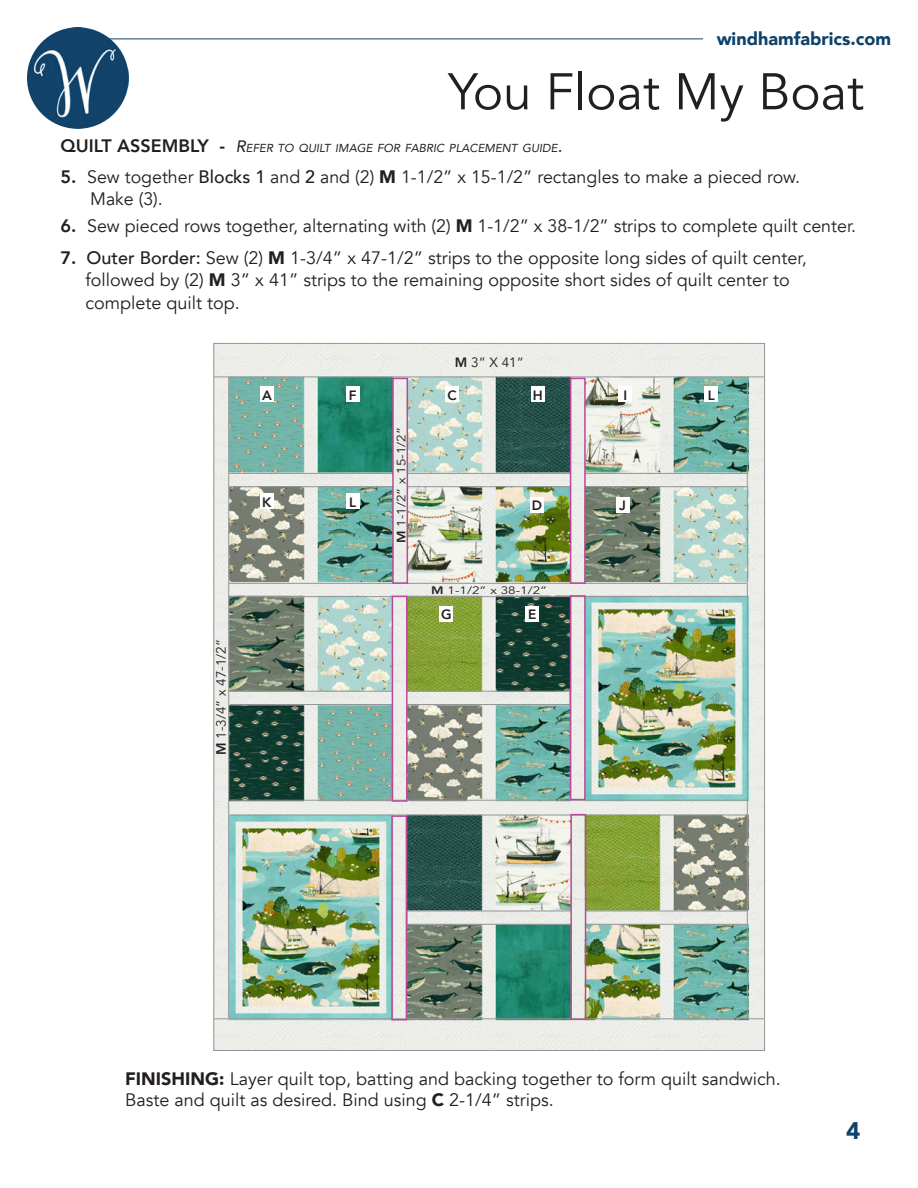
<style>
.page{position:relative;width:918px;height:1188px;background:#fff}
.page>*{position:absolute;margin:0;border:0;box-sizing:border-box;transform-origin:0 0}
.t1{font:51px "Avenir";color:#231f20}
.t2{font:900 24px "Avenir";color:#0d426a}
.t3{font:18px/22.5px "Avenir";color:#231f20}
.t4{font:900 18px "Avenir";color:#0d426a}
.t5{font:13.5px "Avenir";color:#231f20}
.t6{font:800 13.5px "Avenir";color:#231f20}
.t7{font:12.15px "Avenir";color:#231f20;scale:1.11 1}
.t8{font:italic 11.55px "Avenir";color:#231f20}
.t9{font:10.8px "Avenir";color:#231f20;scale:1.25 1}
.s1{font-weight:800;font-style:normal;font-size:18px}
.s2{font-size:16.5px}
.s3{font-weight:800}
.s4{font-weight:500}
.s5{font-weight:900}
</style>
<div class="page">
<img style="left:27px;top:27px;width:102px;height:102px;border-radius:51px">
<hr style="left:109px;top:39px;width:594px;height:1px;background:#0d426a">
<img style="left:214px;top:345px;width:551px;height:704px">
<div style="left:346px;top:387px;width:13px;height:15px;background:#fff"></div>
<div style="left:260px;top:387px;width:14px;height:15px;background:#fff"></div>
<div style="left:346px;top:494px;width:13px;height:15px;background:#fff"></div>
<div style="left:260px;top:494px;width:14px;height:15px;background:#fff"></div>
<div style="left:531px;top:387px;width:14px;height:15px;background:#fff"></div>
<div style="left:446px;top:387px;width:13px;height:15px;background:#fff"></div>
<div style="left:705px;top:387px;width:13px;height:15px;background:#fff"></div>
<div style="left:619px;top:387px;width:13px;height:15px;background:#fff"></div>
<div style="left:616px;top:497px;width:13px;height:15px;background:#fff"></div>
<div style="left:530px;top:497px;width:14px;height:15px;background:#fff"></div>
<div style="left:525px;top:606px;width:14px;height:16px;background:#fff"></div>
<div style="left:440px;top:606px;width:13px;height:16px;background:#fff"></div>
<div style="left:213px;top:343px;width:552px;height:34px;border:1px solid #939598"></div>
<hr style="left:228px;top:378px;width:1px;height:640px;background:#939598">
<hr style="left:764px;top:378px;width:1px;height:640px;background:#939598">
<div style="left:213px;top:1018px;width:552px;height:33px;border:1px solid #939598"></div>
<hr style="left:213px;top:378px;width:1px;height:640px;background:#939598">
<hr style="left:747px;top:378px;width:1px;height:640px;background:#939598">
<hr style="left:229px;top:486px;width:518px;height:1px;background:#939598">
<hr style="left:229px;top:473px;width:518px;height:1px;background:#939598">
<hr style="left:229px;top:596px;width:518px;height:1px;background:#939598">
<hr style="left:229px;top:583px;width:518px;height:1px;background:#939598">
<hr style="left:230px;top:815px;width:518px;height:1px;background:#939598">
<hr style="left:230px;top:800px;width:518px;height:1px;background:#939598">
<div style="left:407px;top:911px;width:340px;height:14px;border:1px solid #939598"></div>
<div style="left:230px;top:691px;width:340px;height:14px;border:1px solid #939598"></div>
<div style="left:570px;top:595px;width:16px;height:205px;border:2px solid #ba499b"></div>
<div style="left:391px;top:815px;width:16px;height:206px;border:2px solid #ba499b"></div>
<img style="left:395px;top:669px;width:10px;height:51px">
<div style="left:392px;top:596px;width:16px;height:206px;border:2px solid #ba499b"></div>
<img style="left:395px;top:451px;width:10px;height:51px">
<div style="left:392px;top:378px;width:16px;height:206px;border:2px solid #ba499b"></div>
<img style="left:573px;top:451px;width:10px;height:51px">
<div style="left:570px;top:378px;width:16px;height:206px;border:2px solid #ba499b"></div>
<img style="left:573px;top:887px;width:10px;height:51px">
<div style="left:570px;top:814px;width:16px;height:206px;border:2px solid #ba499b"></div>
<p class="t4" style="left:717px;top:23px;width:176px">windhamfabrics.com</p>
<h1 class="t1" style="left:448px;top:61px;width:417px">You Float My Boat</h1>
<p class="t8" style="left:60px;top:141px;width:503px"><span class="s1">QUILT ASSEMBLY -</span> <span class="s2">R</span>EFER TO QUILT IMAGE FOR FABRIC PLACEMENT GUIDE<span class="s2">.</span></p>
<p class="t3" style="left:90px;top:166px;width:711px;line-height:21.6px;text-indent:-30px"><span class="s3">5.</span> Sew together <span class="s4">Blocks 1</span> and <span class="s4">2</span> and (2) <span class="s5">M</span> 1-1/2” x 15-1/2” rectangles to make a pieced row.<br>Make (3).</p>
<p class="t3" style="left:60px;top:215px;width:797px"><span class="s3">6.</span> Sew pieced rows together, alternating with (2) <span class="s5">M</span> 1-1/2” x 38-1/2” strips to complete quilt center.</p>
<p class="t3" style="left:86px;top:247px;width:723px;text-indent:-25px"><span class="s3">7.</span> <span class="s4">Outer Border:</span> Sew (2) <span class="s5">M</span> 1-3/4” x 47-1/2” strips to the opposite long sides of quilt center, followed by (2) <span class="s5">M</span> 3” x 41” strips to the remaining opposite short sides of quilt center to complete quilt top.</p>
<p class="t6" style="left:262px;top:385px;width:11px">A</p>
<p class="t6" style="left:349px;top:385px;width:9px">F</p>
<p class="t6" style="left:262px;top:492px;width:11px">K</p>
<p class="t6" style="left:349px;top:492px;width:9px">L</p>
<p class="t5" style="left:213px;top:755px;width:118px;rotate:-90deg"><span class="s3">M</span> 1-3/4” x 47-1/2”</p>
<p class="t7" style="left:394px;top:543px;width:106px;rotate:-90deg"><span class="s3">M</span> 1-1/2” x 15-1/2”</p>
<p class="t5" style="left:455px;top:354px;width:71px"><span class="s3">M</span> 3” X 41”</p>
<p class="t6" style="left:448px;top:385px;width:11px">C</p>
<p class="t6" style="left:533px;top:385px;width:12px">H</p>
<p class="t6" style="left:624px;top:385px;width:5px">I</p>
<p class="t6" style="left:708px;top:385px;width:9px">L</p>
<p class="t6" style="left:532px;top:495px;width:12px">D</p>
<p class="t6" style="left:619px;top:495px;width:8px">J</p>
<p class="t9" style="left:431px;top:584px;width:94px"><span class="s3">M</span> 1-1/2” x 38-1/2”</p>
<p class="t6" style="left:441px;top:604px;width:12px">G</p>
<p class="t6" style="left:528px;top:604px;width:10px">E</p>
<p class="t3" style="left:125px;top:1068px;width:657px;line-height:21px"><span class="s5">FINISHING:</span> Layer quilt top, batting and backing together to form quilt sandwich.<br>Baste and quilt as desired. Bind using <span class="s5">C</span> 2-1/4” strips.</p>
<h2 class="t2" style="left:846px;top:1110px;width:16px">4</h2>
</div>
